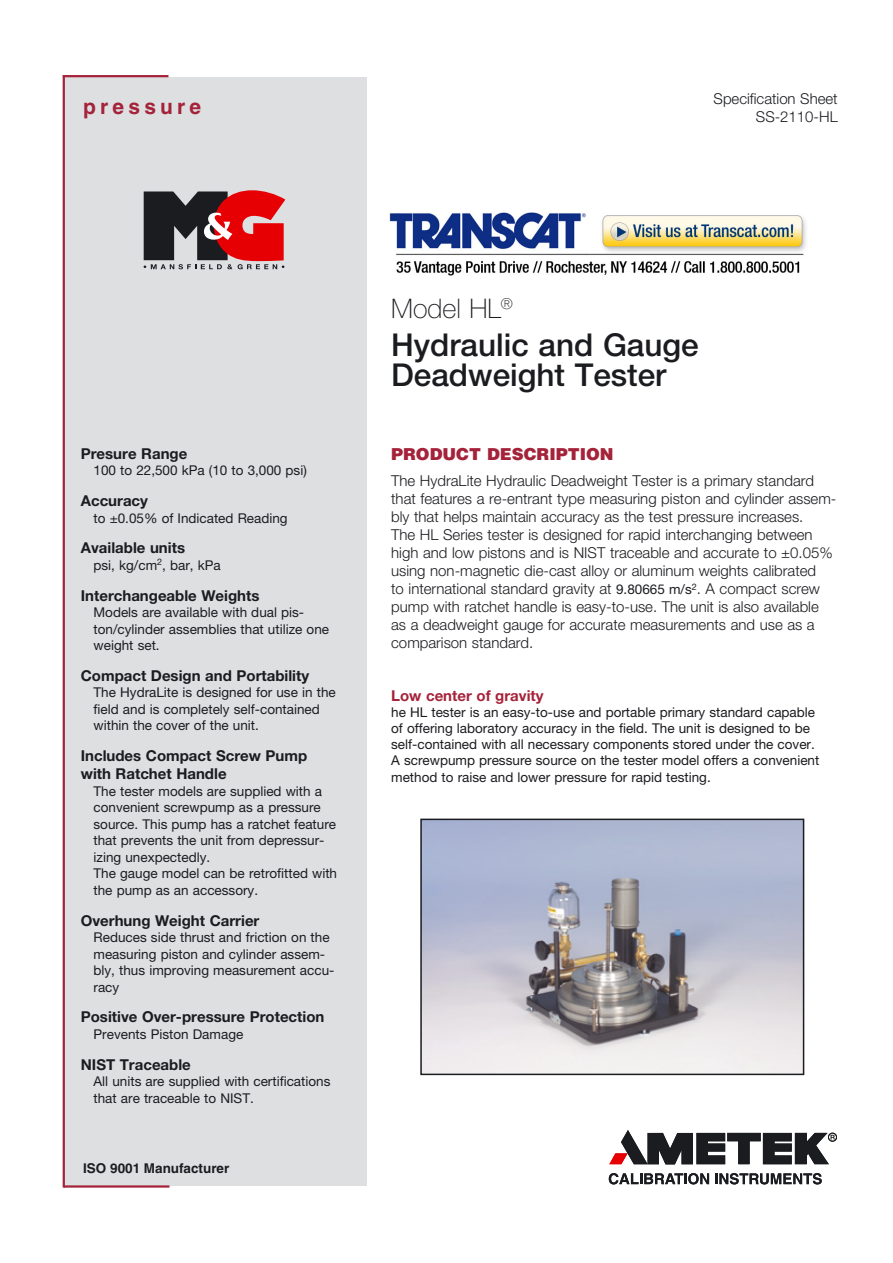
<style>
.page{position:relative;width:893px;height:1263px;background:#fff}
.page>*{position:absolute;margin:0;border:0;box-sizing:border-box;transform-origin:0 0}
.t1{font:500 31.5px/30px "Helvetica Neue";color:#1b1c20}
.t2{font:100 27px "Helvetica Neue";color:#1b1c20}
.t3{font:700 21px "Helvetica";letter-spacing:.2em;color:#a5233a}
.t4{font:900 16.5px "Helvetica";color:#a5233a}
.t5{font:300 15px/18px "Helvetica Neue";color:#1b1c20;text-align:right}
.t6{font:700 15px/18px "Helvetica Neue";color:#1b1c20}
.t7{font:700 15px "Helvetica Neue";color:#a5233a}
.t8{font:13.5px/16.5px "Helvetica Neue";color:#1b1c20}
.t9{font:700 13.5px "Helvetica";color:#1b1c20}
.s1{font-weight:400;font-size:13.5px}
</style>
<div class="page">
<div style="left:63px;top:77px;width:304px;height:1109px;background:#dddfe1"></div>
<svg style="left:609px;top:1173px;width:100px;height:11px"></svg>
<svg style="left:715px;top:1173px;width:107px;height:11px"></svg>
<div style="left:828px;top:1133px;width:9px;height:8px;border:1px solid #1b1c20;border-radius:50%"></div>
<svg style="left:609px;top:1130px;width:226px;height:34px"></svg>
<hr style="left:63px;top:77px;width:2px;height:1109px;background:#a5233a">
<hr style="left:64px;top:75px;width:103px;height:2px;background:#a5233a">
<hr style="left:65px;top:1185px;width:103px;height:2px;background:#a5233a">
<svg style="left:144px;top:190px;width:141px;height:79px"></svg>
<img style="left:423px;top:822px;width:378px;height:250px">
<div style="left:420px;top:819px;width:384px;height:256px;border:2px solid #1b1c20"></div>
<img style="left:390px;top:212px;width:416px;height:64px">
<h3 class="t3" style="left:83px;top:94px;width:119px">pressure</h3>
<p class="t5" style="left:714px;top:90px;width:126px">Specification Sheet<br>SS-2110-HL</p>
<p class="t6" style="left:81px;top:444px;width:108px">Presure Range</p>
<p class="t8" style="left:94px;top:462px;width:215px">100 to 22,500 kPa (10 to 3,000 psi)</p>
<p class="t6" style="left:81px;top:491px;width:69px">Accuracy</p>
<p class="t8" style="left:94px;top:509px;width:196px">to ±0.05% of Indicated Reading</p>
<p class="t6" style="left:81px;top:539px;width:106px">Available units</p>
<p class="t8" style="left:94px;top:557px;width:129px">psi, kg/cm<sup>2</sup>, bar, kPa</p>
<p class="t6" style="left:81px;top:586px;width:180px">Interchangeable Weights</p>
<p class="t8" style="left:94px;top:604px;width:237px">Models are available with dual pis&shy;ton/cylinder assemblies that utilize one weight set.</p>
<p class="t6" style="left:81px;top:666px;width:230px">Compact Design and Portability</p>
<p class="t8" style="left:94px;top:684px;width:244px">The HydraLite is designed for use in the field and is completely self-contained within the cover of the unit.</p>
<p class="t6" style="left:81px;top:746px;width:228px">Includes Compact Screw Pump with Ratchet Handle</p>
<p class="t8" style="left:94px;top:782px;width:245px">The tester models are supplied with a convenient screwpump as a pressure source. This pump has a ratchet feature that prevents the unit from depressur&shy;izing unexpectedly.<br>The gauge model can be retrofitted with the pump as an accessory.</p>
<p class="t6" style="left:81px;top:911px;width:180px">Overhung Weight Carrier</p>
<p class="t8" style="left:94px;top:929px;width:242px">Reduces side thrust and friction on the measuring piston and cylinder assem&shy;bly, thus improving measurement accu&shy;racy</p>
<p class="t6" style="left:81px;top:1007px;width:245px">Positive Over-pressure Protection</p>
<p class="t8" style="left:94px;top:1025px;width:151px">Prevents Piston Damage</p>
<p class="t6" style="left:81px;top:1055px;width:112px">NIST Traceable</p>
<p class="t8" style="left:94px;top:1073px;width:238px">All units are supplied with certifications that are traceable to NIST.</p>
<p class="t9" style="left:83px;top:1160px;width:148px">ISO 9001 Manufacturer</p>
<h2 class="t2" style="left:391px;top:293px;width:123px">Model HL<sup>®</sup></h2>
<h1 class="t1" style="left:391px;top:330px;width:309px">Hydraulic and Gauge<br>Deadweight Tester</h1>
<p class="t4" style="left:391px;top:443px;width:224px">PRODUCT DESCRIPTION</p>
<p class="t5" style="left:391px;top:472px;width:447px;text-align:left">The HydraLite Hydraulic Deadweight Tester is a primary standard that features a re-entrant type measuring piston and cylinder assem&shy;bly that helps maintain accuracy as the test pressure increases.<br>The HL Series tester is designed for rapid interchanging between high and low pistons and is NIST traceable and accurate to ±0.05% using non-magnetic die-cast alloy or aluminum weights calibrated<br>to international standard gravity at <span class="s1">9.80665 m/s</span><sup>2</sup>. A compact screw pump with ratchet handle is easy-to-use. The unit is also available as a deadweight gauge for accurate measurements and use as a comparison standard.</p>
<p class="t7" style="left:391px;top:686px;width:154px">Low center of gravity</p>
<p class="t8" style="left:391px;top:704px;width:430px">he HL tester is an easy-to-use and portable primary standard capable of offering laboratory accuracy in the field. The unit is designed to be self-contained with all necessary components stored under the cover.<br>A screwpump pressure source on the tester model offers a convenient method to raise and lower pressure for rapid testing.</p>
</div>
